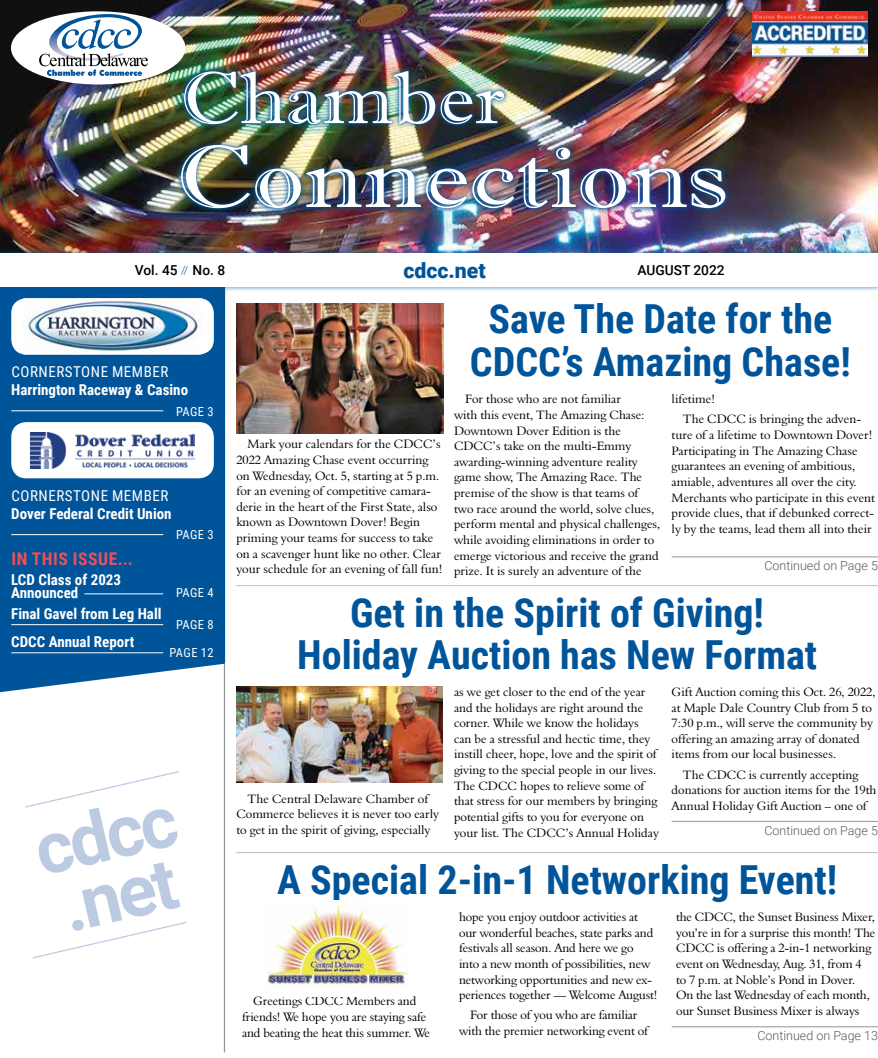
<style>
.page{position:relative;width:878px;height:1058px;background:#fff}
.page>*{position:absolute;margin:0;border:0;box-sizing:border-box;transform-origin:0 0}
.t1{font:700 71.62px/61.2px "Roboto";color:#bdcbe2}
.t2{font:700 40px/42.5px "Roboto Condensed";color:#005499;text-align:center}
.t3{font:900 21.25px "Roboto";color:#005499}
.t4{font:700 17.5px "Roboto Condensed";letter-spacing:.035em;color:#f04e58}
.t5{font:700 15px/13px "Roboto Condensed";color:#fff}
.t6{font:15px "Roboto Condensed";letter-spacing:.035em;color:#fff}
.t7{font:500 13.75px "Roboto";color:#000}
.t8{font:12.5px/15.6px "Aldine 401 BT Roman A";color:#000}
.t9{font:300 12.5px "Roboto";color:#58595b}
.t10{font:12.5px "Roboto Condensed";letter-spacing:.03em;color:#fff}
.s1{font-weight:300;font-size:11.25px;color:#005499}
</style>
<div class="page">
<img style="left:0;top:0;width:878px;height:248px">
<div style="left:0;top:248px;width:878px;height:44px;background:#005499;opacity:.8"></div>
<div style="left:0;top:253px;width:878px;height:34px;background:#fff"></div>
<div style="left:11px;top:11px;width:174px;height:73px;background:#fff;border-radius:50%"></div>
<svg style="left:39px;top:14px;width:109px;height:62px"></svg>
<img style="left:752px;top:11px;width:115px;height:45px">
<div style="left:0;top:287px;width:225px;height:405px;background:#005499"></div>
<hr style="left:671px;top:556px;width:207px;height:1px;background:#939598">
<hr style="left:671px;top:821px;width:207px;height:1px;background:#939598">
<div style="left:175px;top:66px;width:556px;height:148px;background:#005499;opacity:.75"></div>
<img style="left:184px;top:71px;width:320px;height:53px">
<img style="left:181px;top:145px;width:544px;height:63px">
<hr style="left:236px;top:585px;width:642px;height:1px;background:#bcbec0">
<hr style="left:236px;top:852px;width:642px;height:1px;background:#bcbec0">
<hr style="left:224px;top:664px;width:1px;height:388px;background:#939598">
<svg style="left:25px;top:771px;width:154px;height:37px"></svg>
<svg style="left:32px;top:922px;width:155px;height:37px"></svg>
<hr style="left:11px;top:410px;width:152px;height:1px;background:#fff">
<hr style="left:11px;top:534px;width:152px;height:1px;background:#fff">
<hr style="left:84px;top:593px;width:79px;height:1px;background:#fff">
<hr style="left:11px;top:624px;width:152px;height:1px;background:#fff">
<hr style="left:11px;top:652px;width:152px;height:1px;background:#fff">
<div style="left:11px;top:298px;width:203px;height:56px;background:#fff;border-radius:15px"></div>
<img style="left:22px;top:298px;width:180px;height:56px">
<div style="left:11px;top:422px;width:203px;height:56px;background:#fff;border-radius:15px"></div>
<img style="left:30px;top:432px;width:165px;height:36px">
<hr style="left:671px;top:1026px;width:207px;height:1px;background:#939598">
<img style="left:268px;top:903px;width:139px;height:83px">
<img style="left:236px;top:304px;width:207px;height:129px">
<img style="left:236px;top:686px;width:206px;height:96px">
<p class="t7" style="left:135px;top:261px;width:92px">Vol. 45 <span class="s1">//</span> No. 8</p>
<h3 class="t3" style="left:403px;top:256px;width:84px">cdcc.net</h3>
<p class="t7" style="left:637px;top:261px;width:89px">AUGUST 2022</p>
<p class="t6" style="left:12px;top:361px;width:158px">CORNERSTONE MEMBER</p>
<p class="t5" style="left:11px;top:382px;width:178px">Harrington Raceway &amp; Casino</p>
<p class="t10" style="left:176px;top:402px;width:39px">PAGE 3</p>
<p class="t6" style="left:12px;top:485px;width:158px">CORNERSTONE MEMBER</p>
<p class="t5" style="left:11px;top:506px;width:162px">Dover Federal Credit Union</p>
<h3 class="t4" style="left:12px;top:546px;width:123px">IN THIS ISSUE...</h3>
<p class="t5" style="left:11px;top:573px;width:111px">LCD Class of 2023<br>Announced</p>
<p class="t5" style="left:11px;top:606px;width:152px">Final Gavel from Leg Hall</p>
<p class="t5" style="left:11px;top:634px;width:124px">CDCC Annual Report</p>
<p class="t10" style="left:176px;top:526px;width:39px">PAGE 3</p>
<p class="t10" style="left:176px;top:584px;width:39px">PAGE 4</p>
<p class="t10" style="left:176px;top:616px;width:39px">PAGE 8</p>
<p class="t10" style="left:169px;top:644px;width:46px">PAGE 12</p>
<h1 class="t1" style="left:28px;top:818px;width:145px;rotate:-13deg">cdcc .net</h1>
<p class="t8" style="left:236px;top:436px;width:207px;text-indent:11px">Mark your calendars for the CDCC’s 2022 Amazing Chase event occurring on Wednesday, Oct. 5, starting at 5 p.m. for an evening of competitive camara&shy;derie in the heart of the First State, also known as Downtown Dover! Begin priming your teams for success to take on a scavenger hunt like no other. Clear your schedule for an evening of fall fun!</p>
<h2 class="t2" style="left:470px;top:296px;width:382px">Save The Date for the<br>CDCC’s Amazing Chase!</h2>
<p class="t8" style="left:454px;top:391px;width:208px;text-indent:11px">For those who are not familiar<br>with this event, The Amazing Chase:<br>Downtown Dover Edition is the CDCC’s take on the multi-Emmy awarding-winning adventure reality game show, The Amazing Race. The premise of the show is that teams of two race around the world, solve clues, perform mental and physical challenges, while avoiding eliminations in order to emerge victorious and receive the grand prize. It is surely an adventure of the</p>
<p class="t8" style="left:682px;top:389px;width:180px;line-height:20.1px;text-indent:-11px">lifetime!<br>The CDCC is bringing the adven-</p>
<p class="t8" style="left:671px;top:427px;width:205px">ture of a lifetime to Downtown Dover!<br>Participating in The Amazing Chase guarantees an evening of ambitious, amiable, adventures all over the city.<br>Merchants who participate in this event provide clues, that if debunked correct&shy;ly by the teams, lead them all into their</p>
<p class="t9" style="left:764px;top:557px;width:115px">Continued on Page 5</p>
<h2 class="t2" style="left:297px;top:589px;width:521px">Get in the Spirit of Giving!<br>Holiday Auction has New Format</h2>
<p class="t8" style="left:236px;top:790px;width:204px;text-indent:11px">The Central Delaware Chamber of<br>Commerce believes it is never too early to get in the spirit of giving, especially</p>
<p class="t8" style="left:454px;top:683px;width:206px">as we get closer to the end of the year and the holidays are right around the corner. While we know the holidays can be a stressful and hectic time, they instill cheer, hope, love and the spirit of giving to the special people in our lives.<br>The CDCC hopes to relieve some of that stress for our members by bringing potential gifts to you for everyone on your list. The CDCC’s Annual Holiday</p>
<p class="t8" style="left:671px;top:683px;width:205px">Gift Auction coming this Oct. 26, 2022, at Maple Dale Country Club from 5 to 7:30 p.m., will serve the community by offering an amazing array of donated items from our local businesses.</p>
<p class="t8" style="left:671px;top:766px;width:206px;text-indent:11px">The CDCC is currently accepting donations for auction items for the 19th<br>Annual Holiday Gift Auction – one of</p>
<p class="t9" style="left:764px;top:821px;width:115px">Continued on Page 5</p>
<h2 class="t2" style="left:277px;top:857px;width:561px">A Special 2-in-1 Networking Event!</h2>
<p class="t8" style="left:242px;top:993px;width:190px;text-align:center">Greetings CDCC Members and friends! We hope you are staying safe and beating the heat this summer. We</p>
<p class="t8" style="left:459px;top:908px;width:200px">hope you enjoy outdoor activities at our wonderful beaches, state parks and festivals all season. And here we go<br>into a new month of possibilities, new networking opportunities and new ex&shy;periences together — Welcome August!</p>
<p class="t8" style="left:459px;top:1007px;width:190px;text-align:center">For those of you who are familiar with the premier networking event of</p>
<p class="t8" style="left:676px;top:908px;width:201px">the CDCC, the Sunset Business Mixer, you’re in for a surprise this month! The CDCC is offering a 2-in-1 networking event on Wednesday, Aug. 31, from 4<br>to 7 p.m. at Noble’s Pond in Dover.<br>On the last Wednesday of each month, our Sunset Business Mixer is always</p>
<p class="t9" style="left:757px;top:1026px;width:122px">Continued on Page 13</p>
</div>
